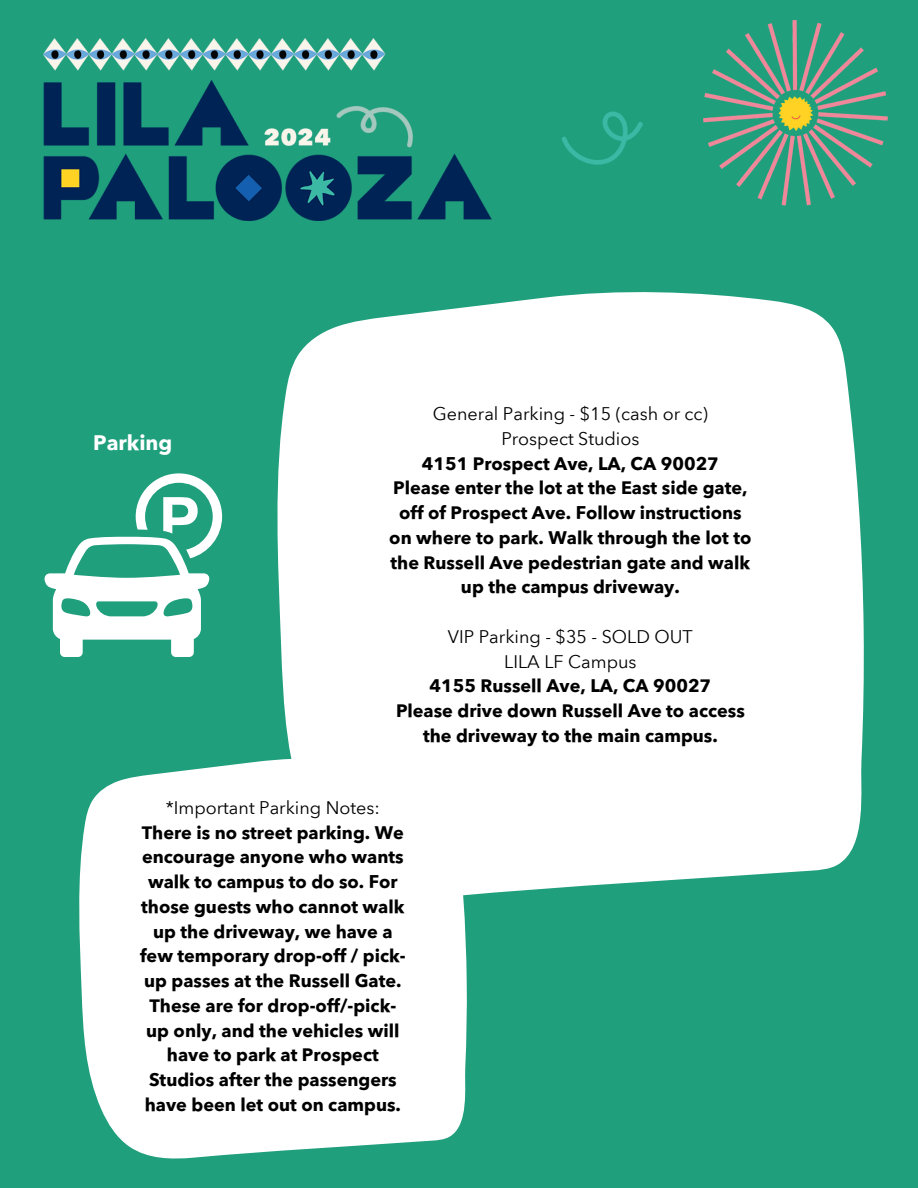
<style>
.page{position:relative;width:918px;height:1188px;background:#209f7d}
.page>*{position:absolute;margin:0;border:0;box-sizing:border-box;transform-origin:0 0}
.t1{font:700 21px "Avenir Next Arabic";color:#fff}
.t2{font:700 18px/24.8px "Avenir Next Arabic";color:#000;text-align:center}
.t3{font:18px "Avenir Next Arabic";color:#000}
.s1{font-weight:400}
</style>
<div class="page">
<div style="left:277px;top:292px;width:587px;height:603px;background:#fff"></div>
<img style="left:43px;top:38px;width:600px;height:183px">
<img style="left:703px;top:21px;width:185px;height:184px">
<svg style="left:79px;top:756px;width:391px;height:403px;background:#eff8f5"></svg>
<svg style="left:44px;top:473px;width:178px;height:184px"></svg>
<h1 class="t1" style="left:93px;top:431px;width:81px">Parking</h1>
<p class="t3" style="left:433px;top:404px;width:277px">General Parking - $15 (cash or cc)</p>
<p class="t3" style="left:501px;top:428px;width:140px">Prospect Studios</p>
<p class="t2" style="left:422px;top:451px;width:299px">4151 Prospect Ave, LA, CA 90027</p>
<p class="t2" style="left:393px;top:476px;width:356px">Please enter the lot at the East side gate,</p>
<p class="t2" style="left:399px;top:501px;width:344px">off of Prospect Ave. Follow instructions</p>
<p class="t2" style="left:389px;top:525px;width:364px">on where to park. Walk through the lot to</p>
<p class="t2" style="left:391px;top:550px;width:361px">the Russell Ave pedestrian gate and walk</p>
<p class="t2" style="left:461px;top:575px;width:220px">up the campus driveway.</p>
<p class="t3" style="left:448px;top:626px;width:246px">VIP Parking - $35 - SOLD OUT</p>
<p class="t3" style="left:504px;top:651px;width:134px">LILA LF Campus</p>
<p class="t2" style="left:430px;top:674px;width:283px">4155 Russell Ave, LA, CA 90027</p>
<p class="t2" style="left:396px;top:699px;width:350px">Please drive down Russell Ave to access</p>
<p class="t2" style="left:423px;top:723px;width:296px">the driveway to the main campus.</p>
<p class="t2" style="left:140px;top:795px;width:267px"><span class="s1">*Important Parking Notes:<br></span>There is no street parking. We encourage anyone who wants walk to campus to do so. For those guests who cannot walk up the driveway, we have a few temporary drop-off / pick&shy;up passes at the Russell Gate.<br>These are for drop-off/-pick&shy;up only, and the vehicles will have to park at Prospect<br>Studios after the passengers have been let out on campus.</p>
</div>
